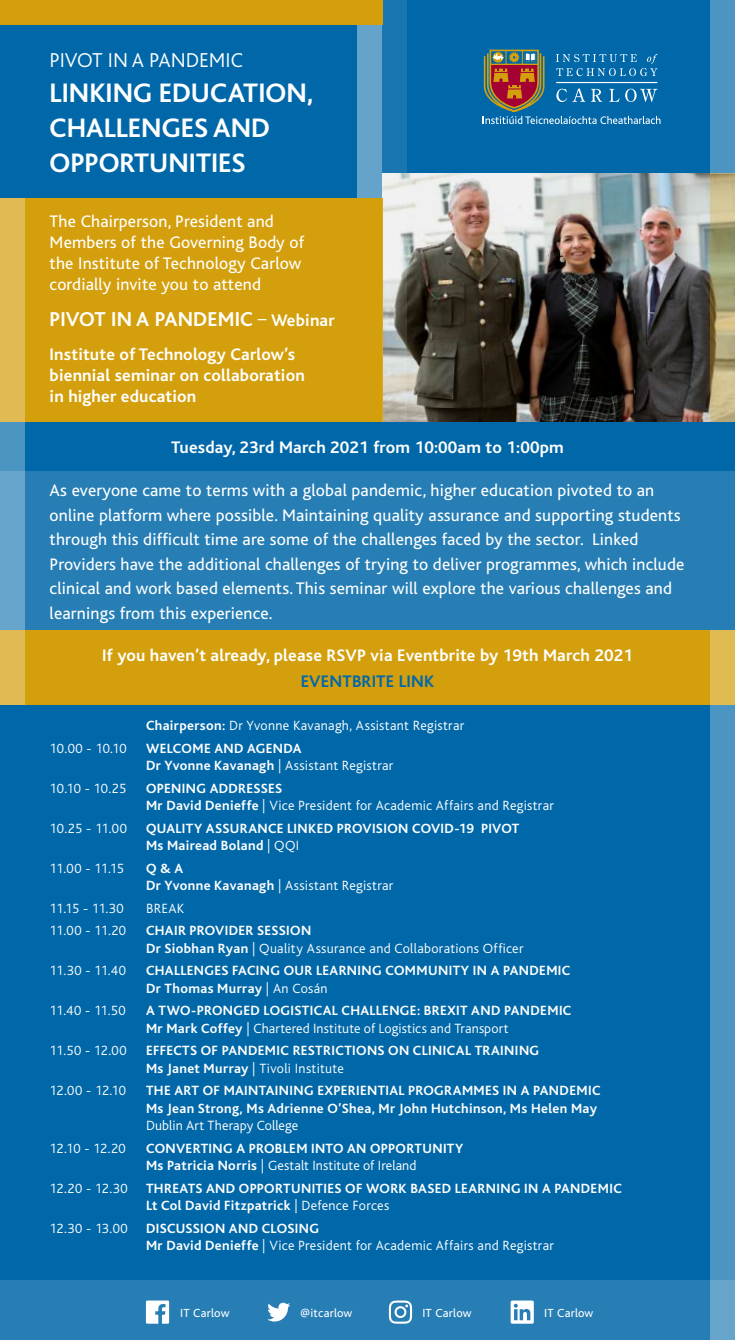
<style>
.page{position:relative;width:735px;height:1340px;background:#fff}
.page>*{position:absolute;margin:0;border:0;box-sizing:border-box;transform-origin:0 0}
.t1{font:700 28px/35px "Bliss";color:#fff}
.t2{font:700 21px "Bliss";letter-spacing:.01em;color:#fff}
.t3{font:300 21px "Bliss";color:#fff}
.t4{font:17.5px/24.5px "Bliss";letter-spacing:.01em;color:#fff}
.t5{font:700 17.5px/21px "Bliss";letter-spacing:.01em;color:#fff}
.t6{font:700 17.5px "Bliss";letter-spacing:.01em;color:#0068a9}
.t7{font:700 14px/17.5px "Bliss";letter-spacing:.025em;color:#fff}
.t8{font:300 14px/17.5px "Bliss";letter-spacing:.02em;color:#fff}
.t9{font:12.25px "Bliss";letter-spacing:.02em;color:#fff}
.s1{font-weight:400;font-size:17.5px}
.s2{font-size:17.5px}
.s3{font-weight:700}
.s4{font-weight:300}
</style>
<div class="page">
<div style="left:0;top:0;width:734px;height:1339px;background:#0068a9"></div>
<img style="left:407px;top:174px;width:302px;height:248px">
<svg style="left:709px;top:174px;width:25px;height:248px;background:#aea478"></svg>
<div style="left:709px;top:0;width:25px;height:174px;background:#4c95c2"></div>
<div style="left:357px;top:0;width:25px;height:233px;background:#65a3cb"></div>
<div style="left:0;top:198px;width:382px;height:224px;background:#d49f0c"></div>
<svg style="left:382px;top:0;width:25px;height:422px;background:#81a7b9"></svg>
<div style="left:0;top:471px;width:734px;height:159px;background:#267eb5"></div>
<div style="left:0;top:630px;width:734px;height:74px;background:#d49f0c"></div>
<div style="left:0;top:1280px;width:734px;height:59px;background:#267eb5"></div>
<svg style="left:146px;top:1300px;width:23px;height:23px"></svg>
<svg style="left:267px;top:1302px;width:23px;height:19px"></svg>
<svg style="left:388px;top:1300px;width:24px;height:23px"></svg>
<svg style="left:510px;top:1300px;width:23px;height:23px"></svg>
<svg style="left:482px;top:50px;width:178px;height:74px"></svg>
<div style="left:0;top:0;width:382px;height:25px;background:#d49f0c"></div>
<svg style="left:709px;top:630px;width:25px;height:709px;background:#5b98b5"></svg>
<svg style="left:0;top:198px;width:25px;height:506px;background:#abb084"></svg>
<h2 class="t3" style="left:50px;top:49px;width:195px">PIVOT IN A PANDEMIC</h2>
<h1 class="t1" style="left:50px;top:76px;width:265px">LINKING EDUCATION,<br>CHALLENGES AND<br>OPPORTUNITIES</h1>
<p class="t4" style="left:50px;top:211px;width:256px;line-height:21px">The Chairperson, President and<br>Members of the Governing Body of the Institute of Technology Carlow cordially invite you to attend</p>
<h2 class="t2" style="left:50px;top:308px;width:286px">PIVOT IN A PANDEMIC <span class="s1">–</span> <span class="s2">Webinar</span></h2>
<p class="t5" style="left:50px;top:344px;width:256px">Institute of Technology Carlow’s biennial seminar on collaboration in higher education</p>
<p class="t5" style="left:171px;top:437px;width:394px">Tuesday, 23rd March 2021 from 10:00am to 1:00pm</p>
<p class="t4" style="left:50px;top:478px;width:636px">As everyone came to terms with a global pandemic, higher education pivoted to an online platform where possible. Maintaining quality assurance and supporting students through this difficult time are some of the challenges faced by the sector. Linked Providers have the additional challenges of trying to deliver programmes, which include clinical and work based elements. This seminar will explore the various challenges and learnings from this experience.</p>
<p class="t5" style="left:102px;top:645px;width:532px">If you haven’t already, please RSVP via Eventbrite by 19th March 2021</p>
<p class="t6" style="left:300px;top:672px;width:135px">EVENTBRITE LINK</p>
<p class="t8" style="left:146px;top:717px;width:319px"><span class="s3">Chairperson:</span> Dr Yvonne Kavanagh, Assistant Registrar</p>
<p class="t8" style="left:50px;top:739px;width:79px">10.00 - 10.10</p>
<p class="t7" style="left:146px;top:739px;width:249px">WELCOME AND AGENDA<br>Dr Yvonne Kavanagh <span class="s4">| Assistant Registrar</span></p>
<p class="t8" style="left:50px;top:779px;width:78px">10.10 - 10.25</p>
<p class="t8" style="left:146px;top:779px;width:409px"><span class="s3">OPENING ADDRESSES<br>Mr David Denieffe</span> | Vice President for Academic Affairs and Registrar</p>
<p class="t8" style="left:50px;top:819px;width:79px">10.25 - 11.00</p>
<p class="t7" style="left:146px;top:819px;width:374px">QUALITY ASSURANCE LINKED PROVISION COVID-19 PIVOT<br>Ms Mairead Boland <span class="s4">| QQI</span></p>
<p class="t8" style="left:50px;top:859px;width:76px">11.00 - 11.15</p>
<p class="t7" style="left:146px;top:859px;width:249px">Q &amp; A<br>Dr Yvonne Kavanagh <span class="s4">| Assistant Registrar</span></p>
<p class="t8" style="left:50px;top:899px;width:76px">11.15 - 11.30</p>
<p class="t8" style="left:146px;top:899px;width:40px">BREAK</p>
<p class="t8" style="left:50px;top:922px;width:78px">11.00 - 11.20</p>
<p class="t8" style="left:146px;top:922px;width:379px"><span class="s3">CHAIR PROVIDER SESSION<br>Dr Siobhan Ryan</span> | Quality Assurance and Collaborations Officer</p>
<p class="t8" style="left:50px;top:962px;width:78px">11.30 - 11.40</p>
<p class="t7" style="left:146px;top:962px;width:425px">CHALLENGES FACING OUR LEARNING COMMUNITY IN A PANDEMIC<br>Dr Thomas Murray <span class="s4">| An Cosán</span></p>
<p class="t8" style="left:50px;top:1002px;width:77px">11.40 - 11.50</p>
<p class="t7" style="left:146px;top:1002px;width:427px">A TWO-PRONGED LOGISTICAL CHALLENGE: BREXIT AND PANDEMIC<br>Mr Mark Coffey <span class="s4">| Chartered Institute of Logistics and Transport</span></p>
<p class="t8" style="left:50px;top:1042px;width:78px">11.50 - 12.00</p>
<p class="t7" style="left:146px;top:1042px;width:394px">EFFECTS OF PANDEMIC RESTRICTIONS ON CLINICAL TRAINING<br>Ms Janet Murray <span class="s4">| Tivoli Institute</span></p>
<p class="t8" style="left:50px;top:1082px;width:78px">12.00 - 12.10</p>
<p class="t7" style="left:146px;top:1082px;width:456px">THE ART OF MAINTAINING EXPERIENTIAL PROGRAMMES IN A PANDEMIC<br>Ms Jean Strong, Ms Adrienne O’Shea, Mr John Hutchinson, Ms Helen May</p>
<p class="t8" style="left:146px;top:1117px;width:154px">Dublin Art Therapy College</p>
<p class="t8" style="left:50px;top:1139px;width:78px">12.10 - 12.20</p>
<p class="t7" style="left:146px;top:1139px;width:319px">CONVERTING A PROBLEM INTO AN OPPORTUNITY<br>Ms Patricia Norris <span class="s4">| Gestalt Institute of Ireland</span></p>
<p class="t8" style="left:50px;top:1179px;width:79px">12.20 - 12.30</p>
<p class="t7" style="left:146px;top:1179px;width:477px">THREATS AND OPPORTUNITIES OF WORK BASED LEARNING IN A PANDEMIC<br>Lt Col David Fitzpatrick <span class="s4">| Defence Forces</span></p>
<p class="t8" style="left:50px;top:1219px;width:80px">12.30 - 13.00</p>
<p class="t8" style="left:146px;top:1219px;width:409px"><span class="s3">DISCUSSION AND CLOSING<br>Mr David Denieffe</span> | Vice President for Academic Affairs and Registrar</p>
<p class="t9" style="left:180px;top:1306px;width:51px">IT Carlow</p>
<p class="t9" style="left:300px;top:1306px;width:53px">@itcarlow</p>
<p class="t9" style="left:422px;top:1306px;width:51px">IT Carlow</p>
<p class="t9" style="left:544px;top:1306px;width:51px">IT Carlow</p>
</div>
